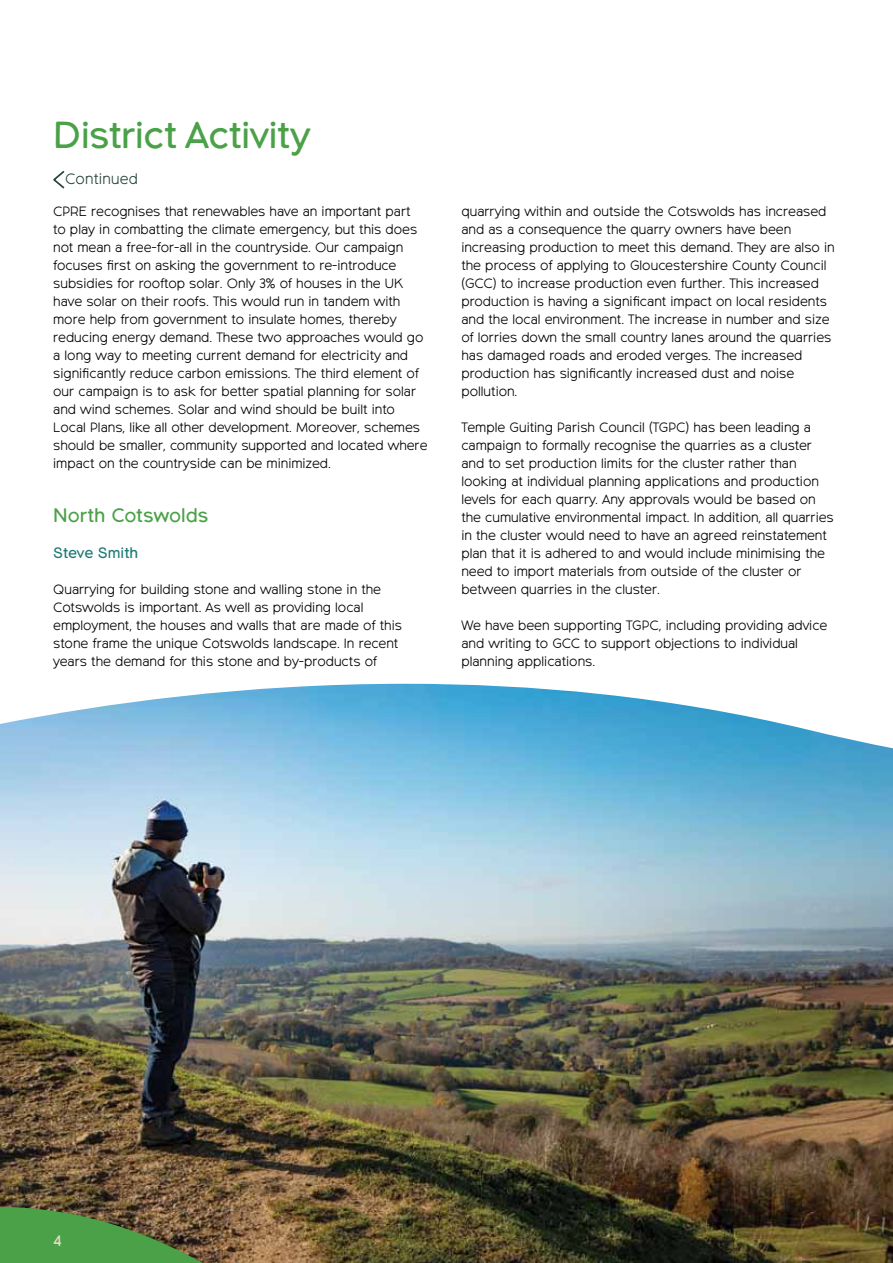
<style>
.page{position:relative;width:893px;height:1263px;background:#fff}
.page>*{position:absolute;margin:0;border:0;box-sizing:border-box;transform-origin:0 0}
.t1{font:37.5px "Northwoods";letter-spacing:-.015em;color:#4aa147}
.t2{font:19.5px "Northwoods";color:#4aa147}
.t3{font:15px "Northwoods";color:#1f7a75}
.t4{font:300 15px "Northwoods";letter-spacing:.015em;color:#264435}
.t5{font:15px "Northwoods";color:#e4dcca}
.t6{font:300 13.5px/18px "Northwoods";color:#000}
</style>
<div class="page">
<img style="left:0;top:684px;width:892px;height:579px">
<svg style="left:892px;top:748px;width:1px;height:515px"></svg>
<svg style="left:0;top:1192px;width:276px;height:71px;background:#657641"></svg>
<svg style="left:53px;top:171px;width:12px;height:18px"></svg>
<h1 class="t1" style="left:53px;top:113px;width:259px">District Activity</h1>
<p class="t4" style="left:65px;top:170px;width:74px">Continued</p>
<p class="t6" style="left:53px;top:203px;width:376px">CPRE recognises that renewables have an important part<br>to play in combatting the climate emergency, but this does not mean a free-for-all in the countryside. Our campaign focuses first on asking the government to re-introduce subsidies for rooftop solar. Only 3% of houses in the UK have solar on their roofs. This would run in tandem with more help from government to insulate homes, thereby reducing energy demand. These two approaches would go a long way to meeting current demand for electricity and significantly reduce carbon emissions. The third element of our campaign is to ask for better spatial planning for solar and wind schemes. Solar and wind should be built into Local Plans, like all other development. Moreover, schemes should be smaller, community supported and located where impact on the countryside can be minimized.</p>
<h2 class="t2" style="left:53px;top:504px;width:157px">North Cotswolds</h2>
<p class="t3" style="left:53px;top:544px;width:86px">Steve Smith</p>
<p class="t6" style="left:53px;top:581px;width:350px">Quarrying for building stone and walling stone in the Cotswolds is important. As well as providing local employment, the houses and walls that are made of this stone frame the unique Cotswolds landscape. In recent years the demand for this stone and by-products of</p>
<p class="t6" style="left:461px;top:203px;width:375px">quarrying within and outside the Cotswolds has increased and as a consequence the quarry owners have been increasing production to meet this demand. They are also in the process of applying to Gloucestershire County Council (GCC) to increase production even further. This increased production is having a significant impact on local residents and the local environment. The increase in number and size of lorries down the small country lanes around the quarries has damaged roads and eroded verges. The increased production has significantly increased dust and noise pollution.</p>
<p class="t6" style="left:461px;top:419px;width:374px">Temple Guiting Parish Council (TGPC) has been leading a campaign to formally recognise the quarries as a cluster and to set production limits for the cluster rather than looking at individual planning applications and production levels for each quarry. Any approvals would be based on the cumulative environmental impact. In addition, all quarries in the cluster would need to have an agreed reinstatement plan that it is adhered to and would include minimising the need to import materials from outside of the cluster or between quarries in the cluster.</p>
<p class="t6" style="left:461px;top:617px;width:367px">We have been supporting TGPC, including providing advice and writing to GCC to support objections to individual planning applications.</p>
<p class="t5" style="left:54px;top:1232px;width:10px">4</p>
</div>
